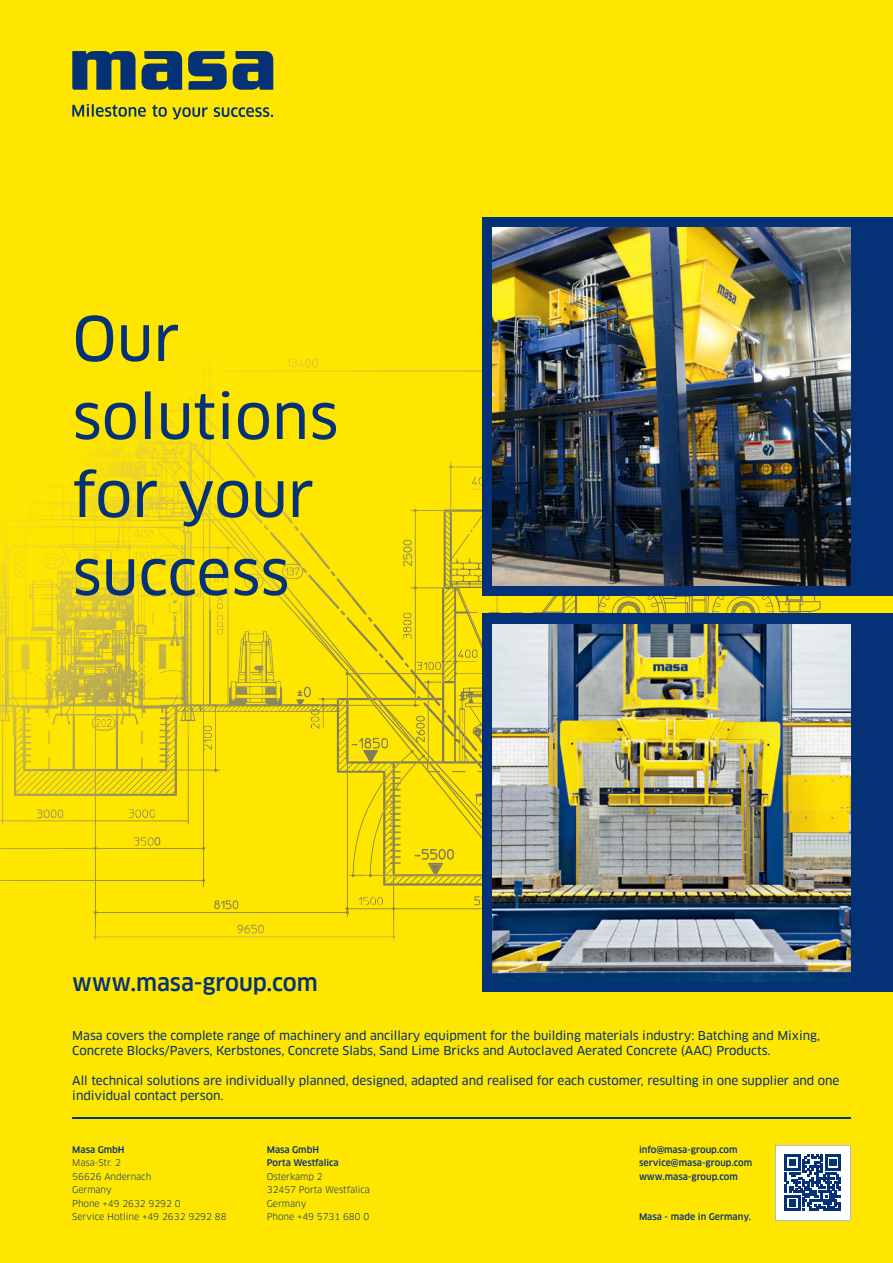
<style>
.page{position:relative;width:893px;height:1263px;background:#ffe601}
.page>*{position:absolute;margin:0;border:0;box-sizing:border-box;transform-origin:0 0}
.t1{font:60px/78px "Clan Pro News";color:#053276}
.t2{font:500 22.5px "Clan Pro";letter-spacing:-.005em;color:#053276}
.t3{font:12px/15px "Clan Pro News";letter-spacing:-.005em;color:#053276}
.t4{font:9px/13.5px "Clan Pro";letter-spacing:-.005em;color:#053276}
.t5{font:500 9px/13.5px "Clan Pro";color:#053276}
</style>
<div class="page">
<svg style="left:72px;top:104px;width:74px;height:13px"></svg>
<svg style="left:152px;top:105px;width:56px;height:14px"></svg>
<svg style="left:214px;top:107px;width:59px;height:10px"></svg>
<svg style="left:188px;top:51px;width:39px;height:39px"></svg>
<svg style="left:233px;top:51px;width:40px;height:39px"></svg>
<svg style="left:142px;top:51px;width:40px;height:39px"></svg>
<svg style="left:72px;top:51px;width:64px;height:39px"></svg>
<div style="left:483px;top:614px;width:410px;height:378px;background:#053276"></div>
<img style="left:493px;top:942px;width:357px;height:39px">
<hr style="left:72px;top:1117px;width:778px;height:2px;background:#053276">
<svg style="left:775px;top:1145px;width:75px;height:75px;background:#99abc7"></svg>
<img style="left:0;top:359px;width:866px;height:583px">
<img style="left:60px;top:365px;width:143px;height:1px">
<img style="left:203px;top:365px;width:1px;height:71px">
<img style="left:209px;top:360px;width:1px;height:76px">
<img style="left:60px;top:359px;width:150px;height:1px">
<img style="left:121px;top:390px;width:39px;height:112px">
<img style="left:60px;top:502px;width:61px;height:109px">
<img style="left:81px;top:393px;width:40px;height:109px">
<img style="left:60px;top:377px;width:36px;height:23px">
<img style="left:160px;top:436px;width:55px;height:69px">
<img style="left:160px;top:505px;width:58px;height:106px">
<div style="left:483px;top:217px;width:410px;height:378px;background:#053276"></div>
<img style="left:493px;top:228px;width:357px;height:357px">
<h1 class="t1" style="left:72px;top:300px;width:268px">Our solutions for your success</h1>
<h2 class="t2" style="left:72px;top:970px;width:247px">www.masa-group.com</h2>
<p class="t3" style="left:72px;top:1028px;width:749px">Masa covers the complete range of machinery and ancillary equipment for the building materials industry: Batching and Mixing,<br>Concrete Blocks/Pavers, Kerbstones, Concrete Slabs, Sand Lime Bricks and Autoclaved Aerated Concrete (AAC) Products.</p>
<p class="t3" style="left:72px;top:1073px;width:769px">All technical solutions are individually planned, designed, adapted and realised for each customer, resulting in one supplier and one individual contact person.</p>
<p class="t5" style="left:72px;top:1143px;width:54px">Masa GmbH</p>
<p class="t4" style="left:72px;top:1156px;width:156px">Masa-Str. 2<br>56626 Andernach<br>Germany<br>Phone +49 2632 9292 0<br>Service Hotline +49 2632 9292 88</p>
<p class="t5" style="left:267px;top:1143px;width:73px">Masa GmbH<br>Porta Westfalica</p>
<p class="t4" style="left:267px;top:1170px;width:105px">Osterkamp 2<br>32457 Porta Westfalica<br>Germany<br>Phone +49 5731 680 0</p>
<p class="t5" style="left:639px;top:1143px;width:115px">info@masa-group.com service@masa-group.com www.masa-group.com</p>
<p class="t5" style="left:639px;top:1210px;width:114px">Masa - made in Germany.</p>
</div>
